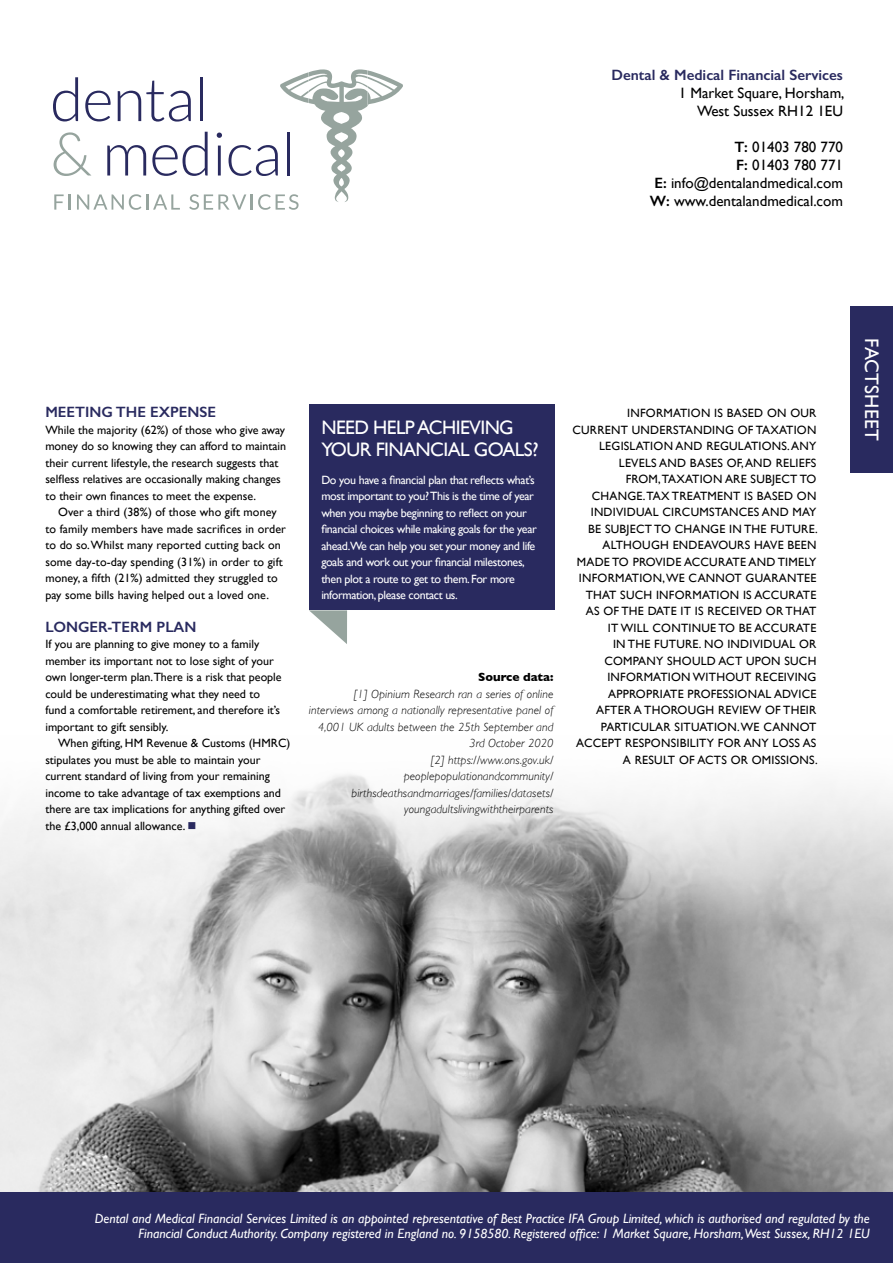
<style>
.page{position:relative;width:893px;height:1263px;background:#fff}
.page>*{position:absolute;margin:0;border:0;box-sizing:border-box;transform-origin:0 0}
.t1{font:19.5px/22.5px "Gill Sans";letter-spacing:-.03em;color:#fff}
.t2{font:19.5px "Gill Sans";letter-spacing:.01em;color:#fff}
.t3{font:15px/18px "Gill Sans";color:#000;text-align:right}
.t4{font:600 15px "Gill Sans";color:#292a5f}
.t5{font:italic 13.5px/15px "Gill Sans";color:#fff;text-align:right}
.t6{font:12px/16.5px "Gill Sans";letter-spacing:.01em;color:#000}
.t7{font:12px/16.5px "Gill Sans";letter-spacing:-.03em;color:#fff}
.t8{font:italic 300 12px/16.5px "Gill Sans";letter-spacing:.01em;color:#000;text-align:right}
.t9{font:700 12px "Gill Sans";color:#000}
.s1{font-weight:600}
.s2{color:#292a5f}
</style>
<div class="page">
<img style="left:0;top:774px;width:893px;height:419px">
<svg style="left:309px;top:610px;width:38px;height:34px"></svg>
<div style="left:309px;top:404px;width:245px;height:206px;background:#292a5f"></div>
<div style="left:0;top:1193px;width:893px;height:70px;background:#292a5f"></div>
<div style="left:850px;top:306px;width:43px;height:166px;background:#292a5f"></div>
<svg style="left:53px;top:69px;width:350px;height:141px"></svg>
<p class="t4" style="left:611px;top:66px;width:233px">Dental &amp; Medical Financial Services</p>
<p class="t3" style="left:679px;top:84px;width:167px">1 Market Square, Horsham,<br>West Sussex RH12 1EU</p>
<p class="t3" style="left:650px;top:138px;width:195px"><span class="s1">T:</span> 01403 780 770<br><span class="s1">F:</span> 01403 780 771<br><span class="s1">E:</span> info@dentalandmedical.com<br><span class="s1">W:</span> www.dentalandmedical.com</p>
<p class="t4" style="left:45px;top:403px;width:172px">MEETING THE EXPENSE</p>
<p class="t6" style="left:45px;top:421px;width:242px">While the majority (62%) of those who give away money do so knowing they can afford to maintain their current lifestyle, the research suggests that selfless relatives are occasionally making changes to their own finances to meet the expense.</p>
<p class="t6" style="left:45px;top:504px;width:242px;text-indent:13px">Over a third (38%) of those who gift money to family members have made sacrifices in order to do so. Whilst many reported cutting back on some day-to-day spending (31%) in order to gift money, a fifth (21%) admitted they struggled to pay some bills having helped out a loved one.</p>
<p class="t4" style="left:45px;top:617px;width:153px">LONGER-TERM PLAN</p>
<p class="t6" style="left:45px;top:636px;width:238px">If you are planning to give money to a family member its important not to lose sight of your own longer-term plan.There is a risk that people could be underestimating what they need to fund a comfortable retirement, and therefore it’s important to gift sensibly.</p>
<p class="t6" style="left:45px;top:735px;width:246px;text-indent:13px">When gifting, HM Revenue &amp; Customs (HMRC) stipulates you must be able to maintain your current standard of living from your remaining income to take advantage of tax exemptions and there are tax implications for anything gifted over the £3,000 annual allowance. <span class="s2">■</span></p>
<h1 class="t1" style="left:321px;top:416px;width:219px">NEED HELP ACHIEVING<br>YOUR FINANCIAL GOALS?</h1>
<p class="t7" style="left:321px;top:471px;width:217px">Do you have a financial plan that reflects what’s most important to you? This is the time of year when you maybe beginning to reflect on your financial choices while making goals for the year ahead.We can help you set your money and life goals and work out your financial milestones, then plot a route to get to them. For more information, please contact us.</p>
<p class="t9" style="left:478px;top:670px;width:77px">Source data:</p>
<p class="t8" style="left:309px;top:685px;width:246px">[1] Opinium Research ran a series of online interviews among a nationally representative panel of 4,001 UK adults between the 25th September and 3rd October 2020<br>[2] https://www.ons.gov.uk/ peoplepopulationandcommunity/ birthsdeathsandmarriages/families/datasets/ youngadultslivingwiththeirparents</p>
<p class="t6" style="left:572px;top:405px;width:247px;text-align:right">INFORMATION IS BASED ON OUR<br>CURRENT UNDERSTANDING OF TAXATION<br>LEGISLATION AND REGULATIONS. ANY<br>LEVELS AND BASES OF, AND RELIEFS<br>FROM, TAXATION ARE SUBJECT TO<br>CHANGE. TAX TREATMENT IS BASED ON<br>INDIVIDUAL CIRCUMSTANCES AND MAY<br>BE SUBJECT TO CHANGE IN THE FUTURE.<br>ALTHOUGH ENDEAVOURS HAVE BEEN<br>MADE TO PROVIDE ACCURATE AND TIMELY<br>INFORMATION, WE CANNOT GUARANTEE<br>THAT SUCH INFORMATION IS ACCURATE<br>AS OF THE DATE IT IS RECEIVED OR THAT<br>IT WILL CONTINUE TO BE ACCURATE<br>IN THE FUTURE. NO INDIVIDUAL OR<br>COMPANY SHOULD ACT UPON SUCH<br>INFORMATION WITHOUT RECEIVING<br>APPROPRIATE PROFESSIONAL ADVICE<br>AFTER A THOROUGH REVIEW OF THEIR<br>PARTICULAR SITUATION. WE CANNOT<br>ACCEPT RESPONSIBILITY FOR ANY LOSS AS<br>A RESULT OF ACTS OR OMISSIONS.</p>
<h1 class="t2" style="left:883px;top:338px;width:104px;rotate:90deg">FACTSHEET</h1>
<p class="t5" style="left:95px;top:1210px;width:777px">Dental and Medical Financial Services Limited is an appointed representative of Best Practice IFA Group Limited, which is authorised and regulated by the<br>Financial Conduct Authority. Company registered in England no. 9158580. Registered office: 1 Market Square, Horsham,West Sussex, RH12 1EU</p>
</div>
